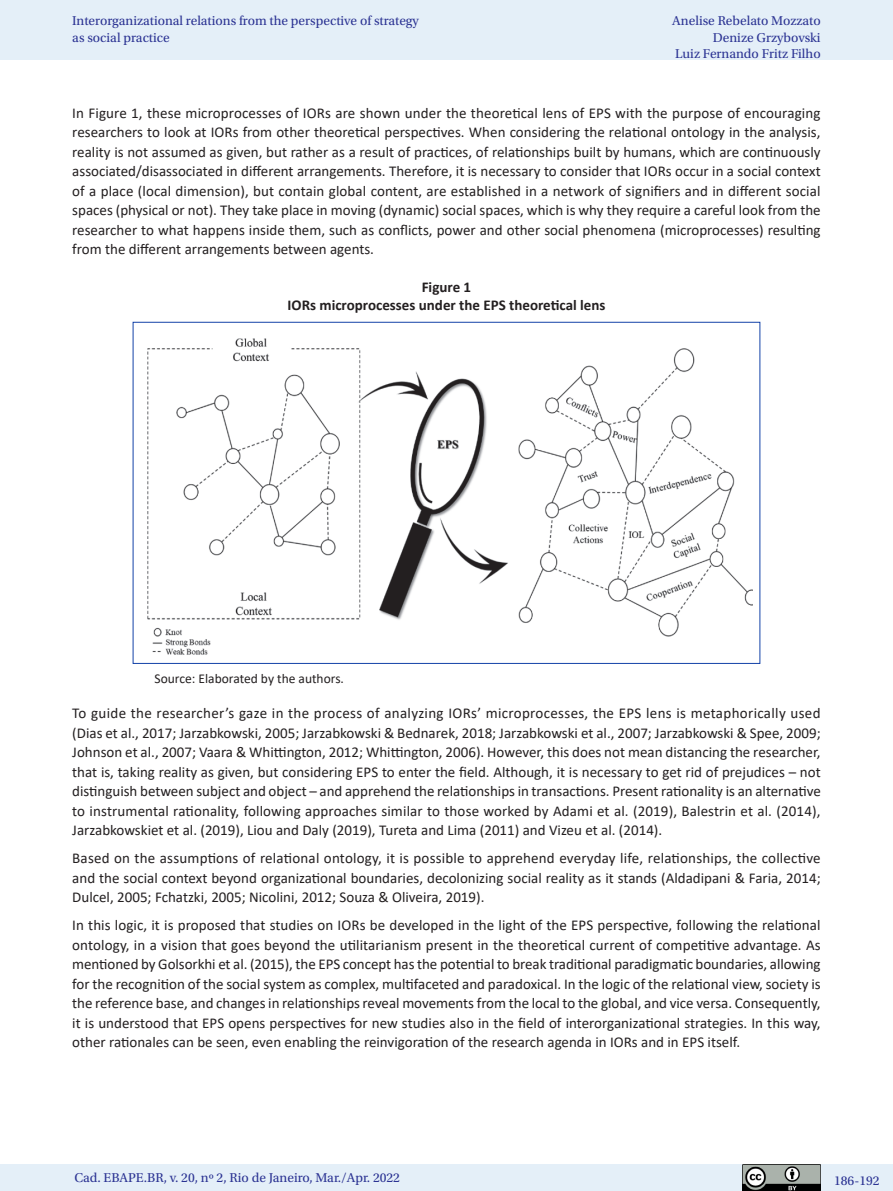
<style>
.page{position:relative;width:893px;height:1191px;background:#fff}
.page>*{position:absolute;margin:0;border:0;box-sizing:border-box;transform-origin:0 0}
._06_0_texto{font:15px/19.5px "Calibri";color:#231f20;text-align:justify}
._08_2_tabela_titulo{font:700 15px/18px "Calibri";color:#231f20;text-align:center}
.t1{font:13.5px/16.5px "Utopia Std";color:#2b3393}
._08_2_tabela_fonte{font:13.5px "Calibri";color:#231f20}
</style>
<div class="page">
<div style="left:0;top:0;width:893px;height:60px;background:#e4eff8"></div>
<div style="left:0;top:1164px;width:893px;height:27px;background:#e4eff8"></div>
<img style="left:743px;top:1164px;width:78px;height:27px">
<img style="left:147px;top:338px;width:605px;height:317px">
<p class="t1" style="left:72px;top:13px;width:348px">Interorganizational relations from the perspective of strategy as social practice</p>
<p class="t1" style="left:672px;top:13px;width:150px;text-align:right">Anelise Rebelato Mozzato<br>Denize Grzybovski<br>Luiz Fernando Fritz Filho</p>
<p class="_06_0_texto" style="left:72px;top:102px;width:750px">In Figure 1, these microprocesses of IORs are shown under the theoretical lens of EPS with the purpose of encouraging researchers to look at IORs from other theoretical perspectives. When considering the relational ontology in the analysis, reality is not assumed as given, but rather as a result of practices, of relationships built by humans, which are continuously associated/disassociated in different arrangements. Therefore, it is necessary to consider that IORs occur in a social context of a place (local dimension), but contain global content, are established in a network of signifiers and in different social spaces (physical or not). They take place in moving (dynamic) social spaces, which is why they require a careful look from the researcher to what happens inside them, such as conflicts, power and other social phenomena (microprocesses) resulting from the different arrangements between agents.</p>
<p class="_08_2_tabela_titulo" style="left:287px;top:277px;width:319px">Figure 1<br>IORs microprocesses under the EPS theoretical lens</p>
<p class="_08_2_tabela_fonte" style="left:155px;top:669px;width:191px">Source: Elaborated by the authors.</p>
<p class="_06_0_texto" style="left:72px;top:703px;width:750px">To guide the researcher’s gaze in the process of analyzing IORs’ microprocesses, the EPS lens is metaphorically used (Dias et al., 2017; Jarzabkowski, 2005; Jarzabkowski &amp; Bednarek, 2018; Jarzabkowski et al., 2007; Jarzabkowski &amp; Spee, 2009; Johnson et al., 2007; Vaara &amp; Whittington, 2012; Whittington, 2006). However, this does not mean distancing the researcher, that is, taking reality as given, but considering EPS to enter the field. Although, it is necessary to get rid of prejudices – not distinguish between subject and object – and apprehend the relationships in transactions. Present rationality is an alternative to instrumental rationality, following approaches similar to those worked by Adami et al. (2019), Balestrin et al. (2014), Jarzabkowskiet et al. (2019), Liou and Daly (2019), Tureta and Lima (2011) and Vizeu et al. (2014).</p>
<p class="_06_0_texto" style="left:72px;top:848px;width:750px">Based on the assumptions of relational ontology, it is possible to apprehend everyday life, relationships, the collective and the social context beyond organizational boundaries, decolonizing social reality as it stands (Aldadipani &amp; Faria, 2014; Dulcel, 2005; Fchatzki, 2005; Nicolini, 2012; Souza &amp; Oliveira, 2019).</p>
<p class="_06_0_texto" style="left:72px;top:915px;width:750px">In this logic, it is proposed that studies on IORs be developed in the light of the EPS perspective, following the relational ontology, in a vision that goes beyond the utilitarianism present in the theoretical current of competitive advantage. As mentioned by Golsorkhi et al. (2015), the EPS concept has the potential to break traditional paradigmatic boundaries, allowing for the recognition of the social system as complex, multifaceted and paradoxical. In the logic of the relational view, society is the reference base, and changes in relationships reveal movements from the local to the global, and vice versa. Consequently, it is understood that EPS opens perspectives for new studies also in the field of interorganizational strategies. In this way, other rationales can be seen, even enabling the reinvigoration of the research agenda in IORs and in EPS itself.</p>
<p class="t1" style="left:74px;top:1169px;width:327px">Cad. EBAPE.BR, v. 20, nº 2, Rio de Janeiro, Mar./Apr. 2022</p>
<p class="t1" style="left:834px;top:1172px;width:47px">186-192</p>
</div>
